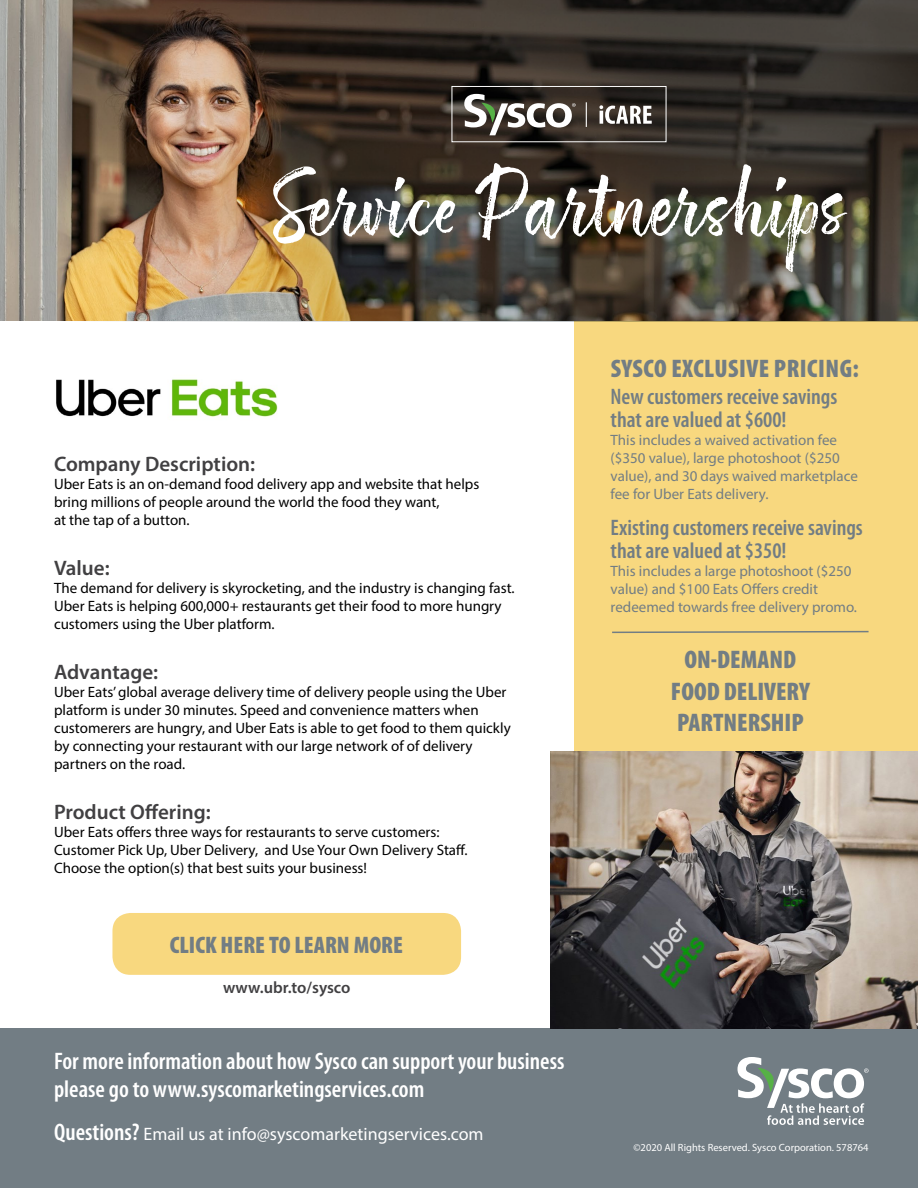
<style>
.page{position:relative;width:918px;height:1188px;background:#fff}
.page>*{position:absolute;margin:0;border:0;box-sizing:border-box;transform-origin:0 0}
.t1{font:85.95px "ATS Script";color:#fff}
.t2{font:900 condensed 25.5px/31.5px "Myriad Pro";color:#727d84;text-align:center}
.t3{font:900 condensed 25.5px "Myriad Pro";letter-spacing:.02em;color:#727d84}
.t4{font:600 condensed 24px/28.8px "Myriad Pro";color:#fff}
.t5{font:900 condensed 24px "Myriad Pro";color:#727d84}
.t6{font:600 condensed 22.5px/22.5px "Myriad Pro";color:#727d84}
.t7{font:600 21px "Myriad Pro";color:#414042}
.t8{font:18px "Myriad Pro";color:#fff}
.t9{font:600 16.5px "Myriad Pro";color:#414042}
.t10{font:15px/18px "Myriad Pro";color:#000}
.t11{font:15px/18px "Myriad Pro";color:#727d84}
.t12{font:10.5px "Myriad Pro";color:#fff}
.s1{font-weight:600;font-stretch:condensed;font-size:24px}
</style>
<div class="page">
<div style="left:575px;top:322px;width:343px;height:715px;background:#f8d87f"></div>
<img style="left:0;top:0;width:918px;height:322px">
<div style="left:0;top:1028px;width:918px;height:160px;background:#727d84"></div>
<svg style="left:738px;top:1057px;width:131px;height:68px"></svg>
<svg style="left:464px;top:94px;width:112px;height:41px"></svg>
<svg style="left:586px;top:102px;width:1px;height:25px"></svg>
<div style="left:452px;top:86px;width:214px;height:56px;border:1px solid #fff"></div>
<svg style="left:599px;top:105px;width:53px;height:19px"></svg>
<img style="left:550px;top:752px;width:368px;height:276px">
<svg style="left:612px;top:630px;width:257px;height:4px"></svg>
<img style="left:56px;top:379px;width:222px;height:38px">
<div style="left:112px;top:913px;width:349px;height:62px;background:#f8d87f;border-radius:18px"></div>
<h1 class="t1" style="left:273px;top:156px;width:574px">Service Partnerships</h1>
<h3 class="t7" style="left:54px;top:450px;width:203px">Company Description:</h3>
<p class="t10" style="left:54px;top:475px;width:427px">Uber Eats is an on-demand food delivery app and website that helps bring millions of people around the world the food they want,<br>at the tap of a button.</p>
<h3 class="t7" style="left:54px;top:554px;width:57px">Value:</h3>
<p class="t10" style="left:54px;top:579px;width:462px">The demand for delivery is skyrocketing, and the industry is changing fast.<br>Uber Eats is helping 600,000+ restaurants get their food to more hungry customers using the Uber platform.</p>
<h3 class="t7" style="left:54px;top:658px;width:106px">Advantage:</h3>
<p class="t10" style="left:54px;top:683px;width:458px">Uber Eats’ global average delivery time of delivery people using the Uber platform is under 30 minutes. Speed and convenience matters when customerers are hungry, and Uber Eats is able to get food to them quickly by connecting your restaurant with our large network of of delivery partners on the road.</p>
<h3 class="t7" style="left:54px;top:798px;width:158px">Product Offering:</h3>
<p class="t10" style="left:54px;top:822px;width:415px">Uber Eats offers three ways for restaurants to serve customers:<br>Customer Pick Up, Uber Delivery, and Use Your Own Delivery Staff.<br>Choose the option(s) that best suits your business!</p>
<h3 class="t5" style="left:170px;top:932px;width:235px">CLICK HERE TO LEARN MORE</h3>
<p class="t9" style="left:223px;top:977px;width:129px">www.ubr.to/sysco</p>
<h3 class="t4" style="left:54px;top:1047px;width:512px">For more information about how Sysco can support your business please go to www.syscomarketingservices.com</h3>
<p class="t8" style="left:54px;top:1123px;width:431px"><span class="s1">Questions?</span> Email us at info@syscomarketingservices.com</p>
<h2 class="t3" style="left:611px;top:354px;width:249px">SYSCO EXCLUSIVE PRICING:</h2>
<h3 class="t6" style="left:611px;top:386px;width:228px">New customers receive savings that are valued at $600!</h3>
<p class="t11" style="left:611px;top:431px;width:249px">This includes a waived activation fee ($350 value), large photoshoot ($250 value), and 30 days waived marketplace fee for Uber Eats delivery.</p>
<h3 class="t6" style="left:611px;top:517px;width:254px">Existing customers receive savings that are valued at $350!</h3>
<p class="t11" style="left:611px;top:561px;width:248px">This includes a large photoshoot ($250 value) and $100 Eats Offers credit redeemed towards free delivery promo.</p>
<h2 class="t2" style="left:671px;top:644px;width:140px">ON-DEMAND<br>FOOD DELIVERY<br>PARTNERSHIP</h2>
<p class="t12" style="left:634px;top:1141px;width:237px">©2020 All Rights Reserved. Sysco Corporation. 578764</p>
</div>
